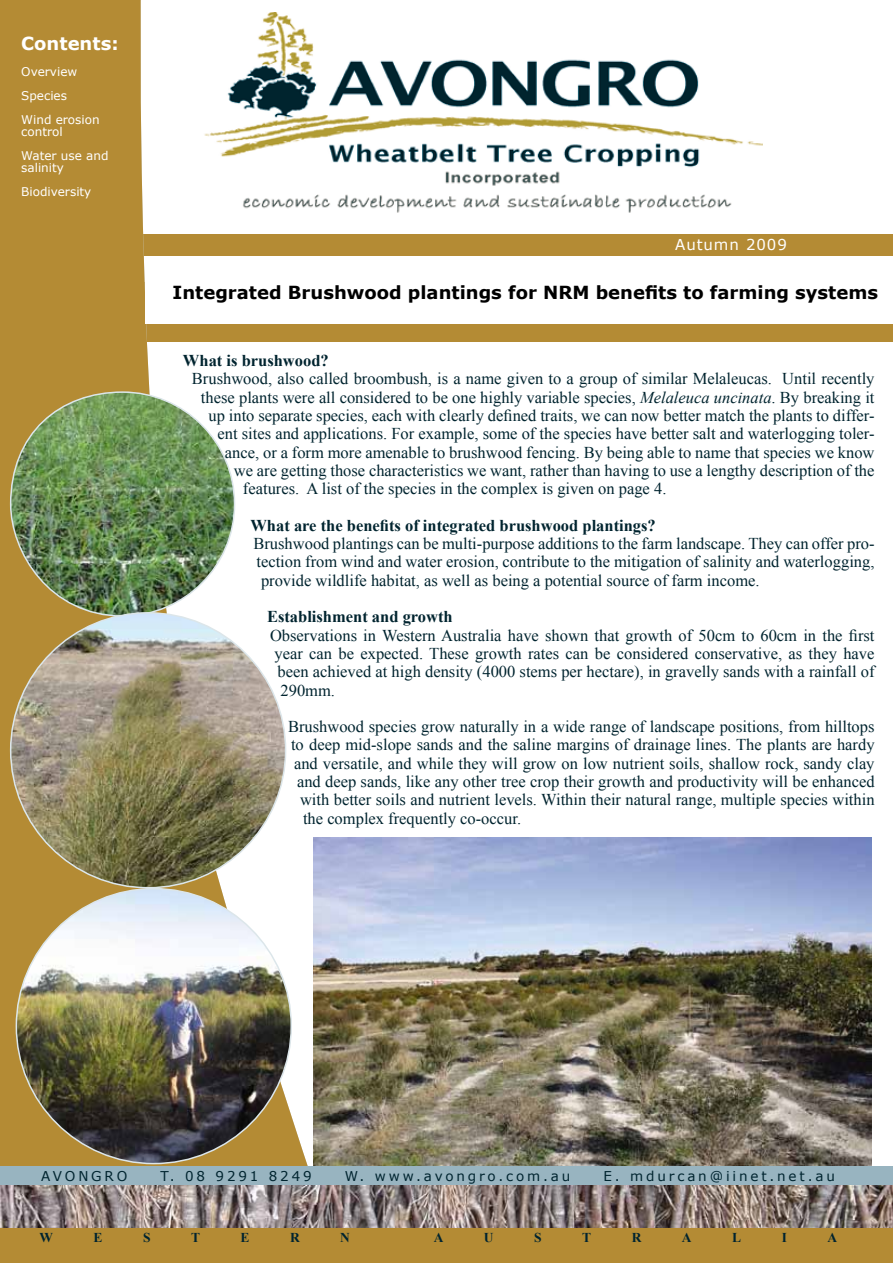
<style>
.page{position:relative;width:893px;height:1263px;background:#fff}
.page>*{position:absolute;margin:0;border:0;box-sizing:border-box;transform-origin:0 0}
.t1{font:700 18px "Verdana";color:#000}
.t2{font:700 18px "Verdana";color:#fff}
.t3{font:16.5px/18.3px "Times New Roman";color:#00242f;text-align:justify}
.t4{font:700 16.5px "Times New Roman";color:#00242f}
.t5{font:15px "Verdana";letter-spacing:.06em;color:#fff}
.t6{font:13.5px "Verdana";letter-spacing:.21em;color:#00242f}
.t7{font:700 13.5px "Times New Roman";color:#00242f}
.t8{font:12px/24px "Verdana";color:#fff}
.s1{font-style:italic}
</style>
<div class="page">
<div style="left:138px;top:312px;width:755px;height:30px;background:#b48b34"></div>
<div style="left:138px;top:234px;width:755px;height:22px;background:#b48b34"></div>
<svg style="left:0;top:0;width:333px;height:1166px;fill:#b48b34"></svg>
<div style="left:0;top:1166px;width:893px;height:20px;background:#98b4c0"></div>
<div style="left:0;top:1224px;width:893px;height:39px;background:#b48b34"></div>
<div style="left:145px;top:276px;width:748px;height:48px;background:#fff"></div>
<img style="left:11px;top:392px;width:224px;height:224px;border-radius:112px">
<img style="left:11px;top:613px;width:275px;height:275px;border-radius:137px">
<img style="left:197px;top:13px;width:565px;height:217px">
<img style="left:16px;top:889px;width:275px;height:274px;border-radius:137px">
<img style="left:0;top:1185px;width:893px;height:42px">
<img style="left:313px;top:838px;width:559px;height:327px">
<p class="t2" style="left:21px;top:32px;width:99px">Contents:</p>
<p class="t8" style="left:21px;top:59px;width:80px">Overview<br>Species<br>Wind erosion</p>
<p class="t8" style="left:21px;top:119px;width:89px">control<br>Water use and</p>
<p class="t8" style="left:21px;top:155px;width:72px">salinity<br>Biodiversity</p>
<p class="t5" style="left:675px;top:235px;width:113px">Autumn 2009</p>
<p class="t1" style="left:173px;top:281px;width:707px">Integrated Brushwood plantings for NRM benefits to farming systems</p>
<p class="t4" style="left:183px;top:349px;width:147px">What is brushwood?</p>
<p class="t3" style="left:192px;top:369px;width:684px">Brushwood, also called broombush, is a name given to a group of similar Melaleucas. Until recently</p>
<p class="t3" style="left:201px;top:388px;width:675px">these plants were all considered to be one highly variable species, <span class="s1">Melaleuca uncinata</span>. By breaking it</p>
<p class="t3" style="left:208px;top:406px;width:668px">up into separate species, each with clearly defined traits, we can now better match the plants to differ-</p>
<p class="t3" style="left:217px;top:424px;width:658px">ent sites and applications. For example, some of the species have better salt and waterlogging toler-</p>
<p class="t3" style="left:225px;top:443px;width:651px">ance, or a form more amenable to brushwood fencing. By being able to name that species we know</p>
<p class="t3" style="left:234px;top:461px;width:642px">we are getting those characteristics we want, rather than having to use a lengthy description of the</p>
<p class="t3" style="left:243px;top:479px;width:425px">features. A list of the species in the complex is given on page 4.</p>
<p class="t4" style="left:250px;top:514px;width:407px">What are the benefits of integrated brushwood plantings?</p>
<p class="t3" style="left:253px;top:534px;width:623px">Brushwood plantings can be multi-purpose additions to the farm landscape. They can offer pro&shy;tection from wind and water erosion, contribute to the mitigation of salinity and waterlogging, provide wildlife habitat, as well as being a potential source of farm income.</p>
<p class="t4" style="left:267px;top:605px;width:187px">Establishment and growth</p>
<p class="t3" style="left:270px;top:626px;width:606px">Observations in Western Australia have shown that growth of 50cm to 60cm in the first</p>
<p class="t3" style="left:274px;top:644px;width:601px">year can be expected. These growth rates can be considered conservative, as they have</p>
<p class="t3" style="left:277px;top:662px;width:599px">been achieved at high density (4000 stems per hectare), in gravelly sands with a rainfall of</p>
<p class="t3" style="left:280px;top:681px;width:56px">290mm.</p>
<p class="t3" style="left:288px;top:717px;width:588px">Brushwood species grow naturally in a wide range of landscape positions, from hilltops</p>
<p class="t3" style="left:291px;top:735px;width:585px">to deep mid-slope sands and the saline margins of drainage lines. The plants are hardy</p>
<p class="t3" style="left:294px;top:754px;width:582px">and versatile, and while they will grow on low nutrient soils, shallow rock, sandy clay</p>
<p class="t3" style="left:297px;top:772px;width:579px">and deep sands, like any other tree crop their growth and productivity will be enhanced</p>
<p class="t3" style="left:300px;top:790px;width:576px">with better soils and nutrient levels. Within their natural range, multiple species within</p>
<p class="t3" style="left:303px;top:809px;width:220px">the complex frequently co-occur.</p>
<p class="t6" style="left:41px;top:1168px;width:88px">AVONGRO</p>
<p class="t6" style="left:161px;top:1168px;width:153px">T. 08 9291 8249</p>
<p class="t6" style="left:345px;top:1168px;width:227px">W. www.avongro.com.au</p>
<p class="t6" style="left:604px;top:1168px;width:233px">E. mdurcan@iinet.net.au</p>
<p class="t7" style="left:39px;top:1228px;width:15px">W</p>
<p class="t7" style="left:93px;top:1228px;width:11px">E</p>
<p class="t7" style="left:143px;top:1228px;width:9px">S</p>
<p class="t7" style="left:191px;top:1228px;width:11px">T</p>
<p class="t7" style="left:241px;top:1228px;width:11px">E</p>
<p class="t7" style="left:290px;top:1228px;width:11px">R</p>
<p class="t7" style="left:340px;top:1228px;width:11px">N</p>
<p class="t7" style="left:434px;top:1228px;width:11px">A</p>
<p class="t7" style="left:484px;top:1228px;width:11px">U</p>
<p class="t7" style="left:534px;top:1228px;width:9px">S</p>
<p class="t7" style="left:582px;top:1228px;width:11px">T</p>
<p class="t7" style="left:632px;top:1228px;width:11px">R</p>
<p class="t7" style="left:682px;top:1228px;width:11px">A</p>
<p class="t7" style="left:732px;top:1228px;width:11px">L</p>
<p class="t7" style="left:782px;top:1228px;width:7px">I</p>
<p class="t7" style="left:827px;top:1228px;width:11px">A</p>
</div>
